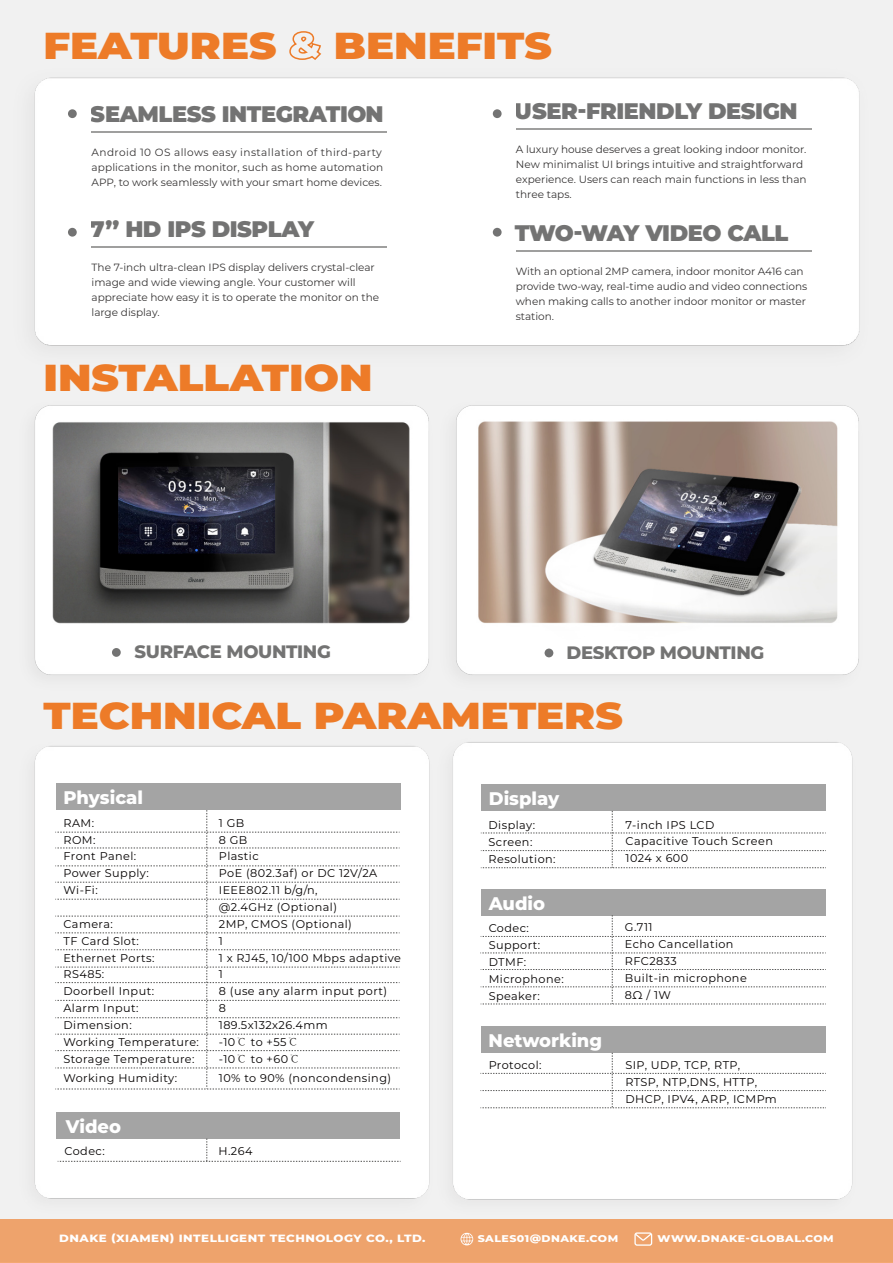
<style>
.page{position:relative;width:893px;height:1263px;background:#fff}
.page>*{position:absolute;margin:0;border:0;box-sizing:border-box;transform-origin:0 0}
.t1{font:900 37.5px "Montserrat";color:#ed7b28;scale:1.11 1}
.t2{font:900 22.5px "Montserrat";letter-spacing:-.02em;color:#515150}
.t3{font:800 18.3px "Montserrat";color:#fff}
.t4{font:800 18px "Montserrat";letter-spacing:-.02em;color:#515150}
.t5{font:11.25px/16.8px "Montserrat";letter-spacing:.04em;color:#040000}
.t6{font:10.5px/15px "Montserrat";color:#040000}
.t7{font:800 10.5px "Montserrat";letter-spacing:.04em;color:#fff;scale:1.13 1}
.t8{font:800 9.75px "Montserrat";letter-spacing:.04em;color:#fff;scale:1.13 1}
.s1{font-family:"Adobe Song Std";font-weight:300}
</style>
<div class="page">
<div style="left:1px;top:0;width:892px;height:1261px;background:#f1f1f1"></div>
<img style="left:34px;top:656px;width:395px;height:20px">
<img style="left:455px;top:405px;width:404px;height:271px">
<div style="left:34px;top:746px;width:396px;height:453px;background:#fff"></div>
<div style="left:452px;top:742px;width:401px;height:458px;background:#fff"></div>
<div style="left:34px;top:77px;width:826px;height:269px;background:#fff"></div>
<div style="left:482px;top:784px;width:344px;height:27px;background:#a4a4a4"></div>
<div style="left:482px;top:889px;width:344px;height:27px;background:#a4a4a4"></div>
<div style="left:481px;top:1026px;width:345px;height:26px;background:#a4a4a4"></div>
<div style="left:481px;top:811px;width:345px;height:57px;background:#fff"></div>
<svg style="left:480px;top:915px;width:346px;height:90px"></svg>
<div style="left:480px;top:1053px;width:346px;height:55px;background:#fff"></div>
<div style="left:56px;top:783px;width:345px;height:27px;background:#a4a4a4"></div>
<svg style="left:55px;top:810px;width:345px;height:280px"></svg>
<div style="left:57px;top:1112px;width:343px;height:27px;background:#a4a4a4"></div>
<svg style="left:58px;top:1138px;width:343px;height:24px"></svg>
<div style="left:0;top:1219px;width:893px;height:44px;background:#eea36c"></div>
<svg style="left:461px;top:1233px;width:12px;height:12px"></svg>
<svg style="left:634px;top:1232px;width:19px;height:14px"></svg>
<svg style="left:289px;top:31px;width:33px;height:29px"></svg>
<div style="left:545px;top:649px;width:8px;height:8px;background:#737373;border-radius:50%"></div>
<hr style="left:92px;top:131px;width:295px;height:2px;background:#515150">
<svg style="left:68px;top:109px;width:9px;height:9px"></svg>
<hr style="left:92px;top:246px;width:295px;height:2px;background:#515150">
<svg style="left:68px;top:228px;width:9px;height:9px"></svg>
<hr style="left:516px;top:250px;width:295px;height:2px;background:#515150">
<svg style="left:493px;top:228px;width:9px;height:9px"></svg>
<hr style="left:516px;top:128px;width:295px;height:2px;background:#515150">
<svg style="left:493px;top:109px;width:9px;height:9px"></svg>
<img style="left:34px;top:405px;width:395px;height:251px">
<img style="left:471px;top:405px;width:388px;height:238px">
<h1 class="t1" style="left:43px;top:24px;width:211px">FEATURES</h1>
<h1 class="t1" style="left:334px;top:24px;width:198px">BENEFITS</h1>
<h2 class="t2" style="left:91px;top:101px;width:294px">SEAMLESS INTEGRATION</h2>
<p class="t6" style="left:92px;top:145px;width:293px">Android 10 OS allows easy installation of third-party applications in the monitor, such as home automation<br>APP, to work seamlessly with your smart home devices.</p>
<h2 class="t2" style="left:91px;top:216px;width:225px">7’’ HD IPS DISPLAY</h2>
<p class="t6" style="left:92px;top:260px;width:289px">The 7-inch ultra-clean IPS display delivers crystal-clear image and wide viewing angle. Your customer will appreciate how easy it is to operate the monitor on the large display.</p>
<h1 class="t1" style="left:43px;top:356px;width:298px">INSTALLATION</h1>
<h2 class="t2" style="left:515px;top:98px;width:284px">USER-FRIENDLY DESIGN</h2>
<p class="t6" style="left:516px;top:142px;width:292px">A luxury house deserves a great looking indoor monitor.<br>New minimalist UI brings intuitive and straightforward experience. Users can reach main functions in less than three taps.</p>
<h2 class="t2" style="left:515px;top:220px;width:275px">TWO-WAY VIDEO CALL</h2>
<p class="t6" style="left:516px;top:264px;width:293px">With an optional 2MP camera, indoor monitor A416 can provide two-way, real-time audio and video connections when making calls to another indoor monitor or master station.</p>
<h3 class="t4" style="left:135px;top:644px;width:198px">SURFACE MOUNTING</h3>
<h3 class="t4" style="left:567px;top:644px;width:199px">DESKTOP MOUNTING</h3>
<h1 class="t1" style="left:43px;top:694px;width:523px">TECHNICAL PARAMETERS</h1>
<h3 class="t3" style="left:63px;top:789px;width:81px">Physical</h3>
<p class="t5" style="left:63px;top:815px;width:87px">RAM:<br>ROM:<br>Front Panel:<br>Power Supply:<br>Wi-Fi:</p>
<p class="t5" style="left:63px;top:916px;width:137px">Camera:<br>TF Card Slot:<br>Ethernet Ports:<br>RS485:<br>Doorbell Input:<br>Alarm Input:<br>Dimension:<br>Working Temperature:<br>Storage Temperature:</p>
<p class="t5" style="left:63px;top:1070px;width:115px">Working Humidity:</p>
<h3 class="t3" style="left:66px;top:1118px;width:57px">Video</h3>
<p class="t5" style="left:219px;top:815px;width:184px">1 GB<br>8 GB<br>Plastic<br>PoE (802.3af) or DC 12V/2A<br>IEEE802.11 b/g/n,<br>@2.4GHz (Optional)<br>2MP, CMOS (Optional)<br>1<br>1 x RJ45, 10/100 Mbps adaptive<br>1<br>8 (use any alarm input port)<br>8<br>189.5x132x26.4mm<br>-10<span class="s1">℃</span> to +55<span class="s1">℃<br></span>-10<span class="s1">℃</span> to +60<span class="s1">℃</span></p>
<p class="t5" style="left:219px;top:1070px;width:174px">10% to 90% (noncondensing)</p>
<p class="t5" style="left:65px;top:1143px;width:42px">Codec:</p>
<p class="t5" style="left:218px;top:1143px;width:36px">H.264</p>
<h3 class="t3" style="left:489px;top:790px;width:72px">Display</h3>
<p class="t5" style="left:488px;top:817px;width:69px">Display:<br>Screen:<br>Resolution:</p>
<p class="t5" style="left:626px;top:816px;width:149px">7-inch IPS LCD<br>Capacitive Touch Screen<br>1024 x 600</p>
<h3 class="t3" style="left:489px;top:895px;width:58px">Audio</h3>
<p class="t5" style="left:489px;top:920px;width:77px">Codec:<br>Support:<br>DTMF:<br>Microphone:<br>Speaker:</p>
<h3 class="t3" style="left:488px;top:1032px;width:115px">Networking</h3>
<p class="t5" style="left:489px;top:1057px;width:54px">Protocol:</p>
<p class="t5" style="left:625px;top:919px;width:123px">G.711<br>Echo Cancellation<br>RFC2833<br>Built-in microphone<br>8Ω / 1W</p>
<p class="t5" style="left:625px;top:1057px;width:153px">SIP, UDP, TCP, RTP,<br>RTSP, NTP,DNS, HTTP,<br>DHCP, IPV4, ARP, ICMPm</p>
<p class="t7" style="left:59px;top:1234px;width:325px">DNAKE (XIAMEN) INTELLIGENT TECHNOLOGY CO., LTD.</p>
<p class="t8" style="left:658px;top:1234px;width:157px">WWW.DNAKE-GLOBAL.COM</p>
<p class="t8" style="left:478px;top:1234px;width:126px">SALES01@DNAKE.COM</p>
</div>
